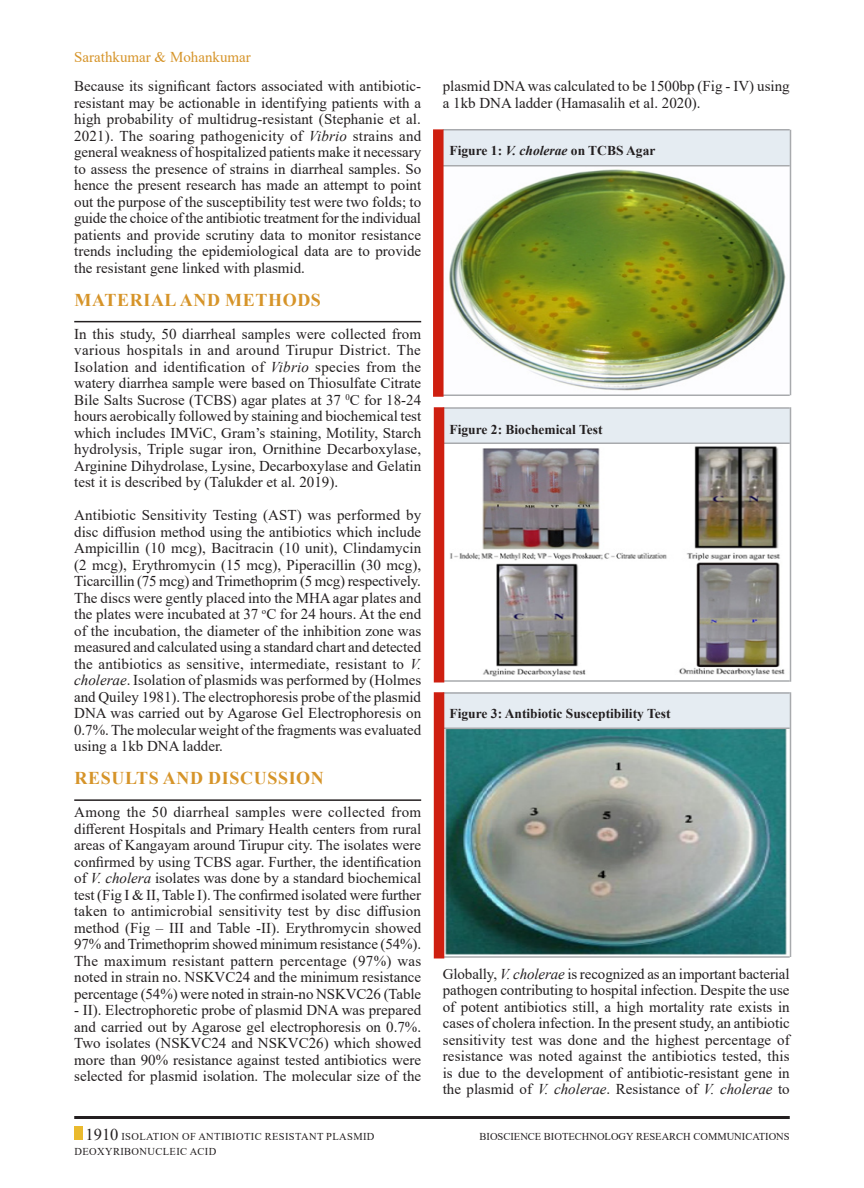
<style>
.page{position:relative;width:864px;height:1188px;background:#fff}
.page>*{position:absolute;margin:0;border:0;box-sizing:border-box;transform-origin:0 0}
.Body_text{font:700 18px "Times New Roman";letter-spacing:.035em;color:#d69429}
.Body_text-2{font:15px/16.5px "Times New Roman";color:#231f20;text-align:justify}
.Body_text-3{font:15px "Times New Roman";color:#d69429}
.Body_text-4{font:700 13.5px "Times New Roman";color:#231f20}
.t1{font:10.5px "Times New Roman";letter-spacing:.035em;color:#231f20}
.t2{font:10.5px "Times New Roman";color:#231f20}
.s1{font-style:italic}
.s2{font-size:16.5px}
</style>
<div class="page">
<div style="left:74px;top:1126px;width:9px;height:14px;background:#eaba2e"></div>
<hr style="left:74px;top:1116px;width:716px;height:3px;background:#231f20">
<hr style="left:74px;top:321px;width:347px;height:1px;background:#231f20">
<hr style="left:74px;top:799px;width:347px;height:2px;background:#231f20">
<img style="left:449px;top:167px;width:341px;height:227px">
<div style="left:443px;top:130px;width:347px;height:36px;background:#e5ecf2"></div>
<hr style="left:443px;top:129px;width:347px;height:2px;background:#a8aaad">
<hr style="left:443px;top:165px;width:347px;height:2px;background:#a8aaad">
<hr style="left:443px;top:394px;width:347px;height:2px;background:#a8aaad">
<hr style="left:790px;top:130px;width:1px;height:265px;background:#a8aaad">
<div style="left:433px;top:129px;width:11px;height:268px;background:#ce1f10"></div>
<img style="left:444px;top:444px;width:346px;height:236px">
<div style="left:443px;top:408px;width:347px;height:35px;background:#e5ecf2"></div>
<hr style="left:443px;top:407px;width:347px;height:2px;background:#a8aaad">
<hr style="left:443px;top:442px;width:347px;height:2px;background:#a8aaad">
<hr style="left:443px;top:680px;width:347px;height:2px;background:#a8aaad">
<hr style="left:790px;top:407px;width:1px;height:275px;background:#a8aaad">
<div style="left:434px;top:407px;width:10px;height:275px;background:#ce1f10"></div>
<img style="left:444px;top:729px;width:346px;height:227px">
<div style="left:443px;top:692px;width:347px;height:36px;background:#e5ecf2"></div>
<hr style="left:443px;top:692px;width:347px;height:2px;background:#a8aaad">
<hr style="left:443px;top:728px;width:347px;height:1px;background:#a8aaad">
<hr style="left:443px;top:956px;width:347px;height:2px;background:#a8aaad">
<hr style="left:790px;top:692px;width:1px;height:265px;background:#a8aaad">
<div style="left:434px;top:692px;width:10px;height:266px;background:#ce1f10"></div>
<p class="Body_text-3" style="left:74px;top:47px;width:178px">Sarathkumar &amp; Mohankumar</p>
<p class="Body_text-2" style="left:74px;top:78px;width:348px">Because its significant factors associated with antibiotic&shy;resistant may be actionable in identifying patients with a high probability of multidrug-resistant (Stephanie et al.<br>2021). The soaring pathogenicity of <span class="s1">Vibrio</span> strains and general weakness of hospitalized patients make it necessary to assess the presence of strains in diarrheal samples. So hence the present research has made an attempt to point out the purpose of the susceptibility test were two folds; to guide the choice of the antibiotic treatment for the individual patients and provide scrutiny data to monitor resistance trends including the epidemiological data are to provide the resistant gene linked with plasmid.</p>
<p class="Body_text" style="left:75px;top:287px;width:31px">Materia</p>
<p class="Body_text" style="left:165px;top:287px;width:30px">l and</p>
<p class="Body_text" style="left:225px;top:287px;width:71px">Methods</p>
<p class="Body_text-2" style="left:74px;top:325px;width:348px">In this study, 50 diarrheal samples were collected from various hospitals in and around Tirupur District. The Isolation and identification of <span class="s1">Vibrio</span> species from the watery diarrhea sample were based on Thiosulfate Citrate Bile Salts Sucrose (TCB S) agar plates at 37 <sup>0</sup>C for 18-24 hours aerobically followed by staining and biochemical test which includes IMViC, Gram’s staining, Motility, Starch hydrolysis, Triple sugar iron, Ornithine Decarboxylase, Arginine Dihydrolase, Lysine, Decarboxylase and Gelatin test it is described by (Talukder et al. 2019).</p>
<p class="Body_text-2" style="left:74px;top:507px;width:349px">Antibiotic Sensitivity Testing (AST) was performed by disc diffusion method using the antibiotics which include Ampicillin (10 mcg), Bacitracin (10 unit), Clindamycin (2 mcg), Erythromycin (15 mcg), Piperacillin (30 mcg), Ticarcillin (75 mcg) and Trimethoprim (5 mcg) respectively.<br>The discs were gently placed into the MHA agar plates and the plates were incubated at 37 <sup>o</sup>C for 24 hours. At the end of the incubation, the diameter of the inhibition zone was measured and calculated using a standard chart and detected the antibiotics as sensitive, intermediate, resistant to <span class="s1">V. cholerae</span>. Isolation of plasmids was performed by (Holmes and Quiley 1981). The electrophoresis probe of the plasmid DNA was carried out by Agarose Gel Electrophoresis on 0.7%. The molecular weight of the fragments was evaluated using a 1kb DNA ladder.</p>
<p class="Body_text" style="left:75px;top:765px;width:27px">Resu</p>
<p class="Body_text" style="left:125px;top:765px;width:52px">lts and</p>
<p class="Body_text" style="left:208px;top:765px;width:26px">Discussion</p>
<p class="Body_text-2" style="left:74px;top:804px;width:349px">Among the 50 diarrheal samples were collected from different Hospitals and Primary Health centers from rural areas of Kangayam around Tirupur city. The isolates were confirmed by using TCB S agar. Further, the identification of <span class="s1">V. cholera</span> isolates was done by a standard biochemical test (Fig I &amp; II, Table I). The confirmed isolated were further taken to antimicrobial sensitivity test by disc diffusion method (Fig – III and Table -II). Erythromycin showed 97% and Trimethoprim showed minimum resistance (54%).<br>The maximum resistant pattern percentage (97%) was noted in strain no. NSKVC24 and the minimum resistance percentage (54%) were noted in strain-no NSKVC26 (Table</p>
<p class="Body_text-2" style="left:74px;top:1002px;width:348px">- II). Electrophoretic probe of plasmid DNA was prepared and carried out by Agarose gel electrophoresis on 0.7%.<br>Two isolates (NSKVC24 and NSKVC26) which showed more than 90% resistance against tested antibiotics were selected for plasmid isolation. The molecular size of the</p>
<p class="Body_text-2" style="left:443px;top:78px;width:348px">plasmid DNA was calculated to be 1500bp (Fig - IV) using a 1kb DNA ladder (Hamasalih et al. 2020).</p>
<p class="Body_text-4" style="left:450px;top:141px;width:207px">Figure 1: <span class="s1">V. cholerae</span> on TCBS Agar</p>
<p class="Body_text-4" style="left:450px;top:419px;width:155px">Figure 2: Biochemical Test</p>
<p class="Body_text-4" style="left:450px;top:704px;width:223px">Figure 3: Antibiotic Susceptibility Test</p>
<p class="Body_text-2" style="left:443px;top:965px;width:349px">Globally, <span class="s1">V. cholerae</span> is recognized as an important bacterial pathogen contributing to hospital infection. Despite the use of potent antibiotics still, a high mortality rate exists in cases of cholera infection. In the present study, an antibiotic sensitivity test was done and the highest percentage of resistance was noted against the antibiotics tested, this is due to the development of antibiotic-resistant gene in the plasmid of <span class="s1">V. cholerae</span>. Resistance of <span class="s1">V. cholerae</span> to</p>
<p class="t1" style="left:86px;top:1129px;width:187px"><span class="s2">1910</span> Isolation of Antibiotic Resistant</p>
<p class="t1" style="left:326px;top:1129px;width:47px">Plasmid</p>
<p class="t2" style="left:480px;top:1129px;width:126px">BIOSCIENCE BIOTECHNOLO</p>
<p class="t1" style="left:619px;top:1129px;width:59px">GY RESEARCH</p>
<p class="t1" style="left:693px;top:1129px;width:10px">COMMU</p>
<p class="t2" style="left:734px;top:1129px;width:57px">NICATIONS</p>
<p class="t1" style="left:74px;top:1144px;width:137px">Deoxyribonucleic Acid</p>
</div>
